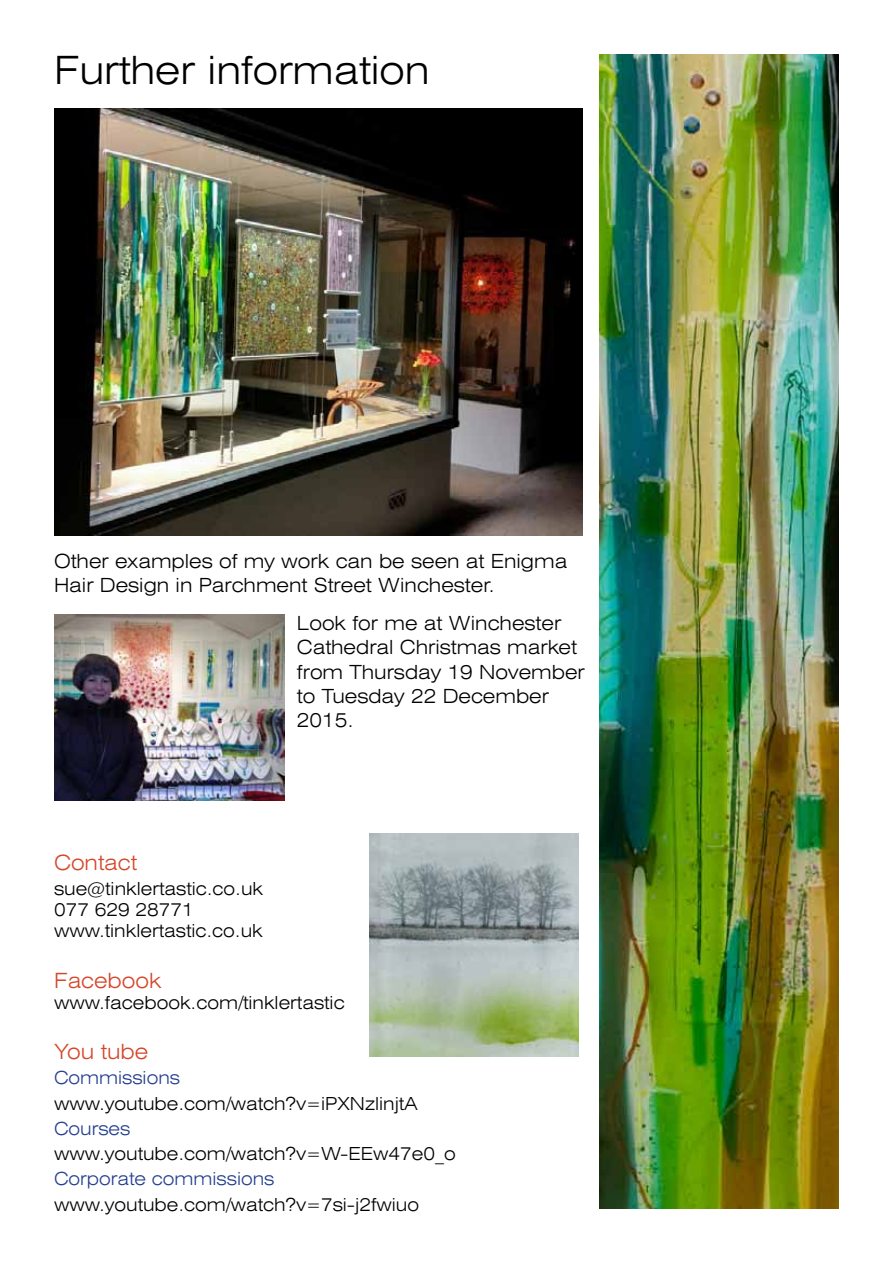
<style>
.page{position:relative;width:893px;height:1263px;background:#fff}
.page>*{position:absolute;margin:0;border:0;box-sizing:border-box;transform-origin:0 0}
.t1{font:300 expanded 39px "Swiss 721 BT";color:#000}
.t2{font:300 expanded 21px "Swiss 721 BT";color:#d5462a}
.t3{font:300 expanded 19.5px/24px "Swiss 721 BT";color:#000}
.t4{font:300 expanded 18px/21px "Swiss 721 BT";color:#000}
.t5{font:300 expanded 18px "Swiss 721 BT";color:#25408f}
</style>
<div class="page">
<img style="left:600px;top:54px;width:239px;height:1155px">
<img style="left:54px;top:108px;width:528px;height:428px">
<img style="left:54px;top:614px;width:230px;height:187px">
<img style="left:370px;top:833px;width:209px;height:224px">
<h1 class="t1" style="left:54px;top:47px;width:377px">Further information</h1>
<p class="t3" style="left:54px;top:549px;width:515px">Other examples of my work can be seen at Enigma<br>Hair Design in Parchment Street Winchester.</p>
<p class="t3" style="left:297px;top:611px;width:289px">Look for me at Winchester<br>Cathedral Christmas market from Thursday 19 November to Tuesday 22 December<br>2015.</p>
<p class="t2" style="left:54px;top:850px;width:84px">Contact</p>
<p class="t4" style="left:54px;top:878px;width:211px">sue@tinklertastic.co.uk<br>077 629 28771 www.tinklertastic.co.uk</p>
<p class="t2" style="left:54px;top:967px;width:109px">Facebook</p>
<p class="t4" style="left:54px;top:992px;width:292px">www.facebook.com/tinklertastic</p>
<p class="t2" style="left:54px;top:1039px;width:96px">You tube</p>
<p class="t5" style="left:54px;top:1067px;width:128px">Commissions</p>
<p class="t4" style="left:54px;top:1093px;width:365px">www.youtube.com/watch?v=iPXNzlinjtA</p>
<p class="t5" style="left:54px;top:1118px;width:78px">Courses</p>
<p class="t4" style="left:54px;top:1143px;width:403px">www.youtube.com/watch?v=W-EEw47e0_o</p>
<p class="t5" style="left:54px;top:1168px;width:222px">Corporate commissions</p>
<p class="t4" style="left:54px;top:1194px;width:367px">www.youtube.com/watch?v=7si-j2fwiuo</p>
</div>
